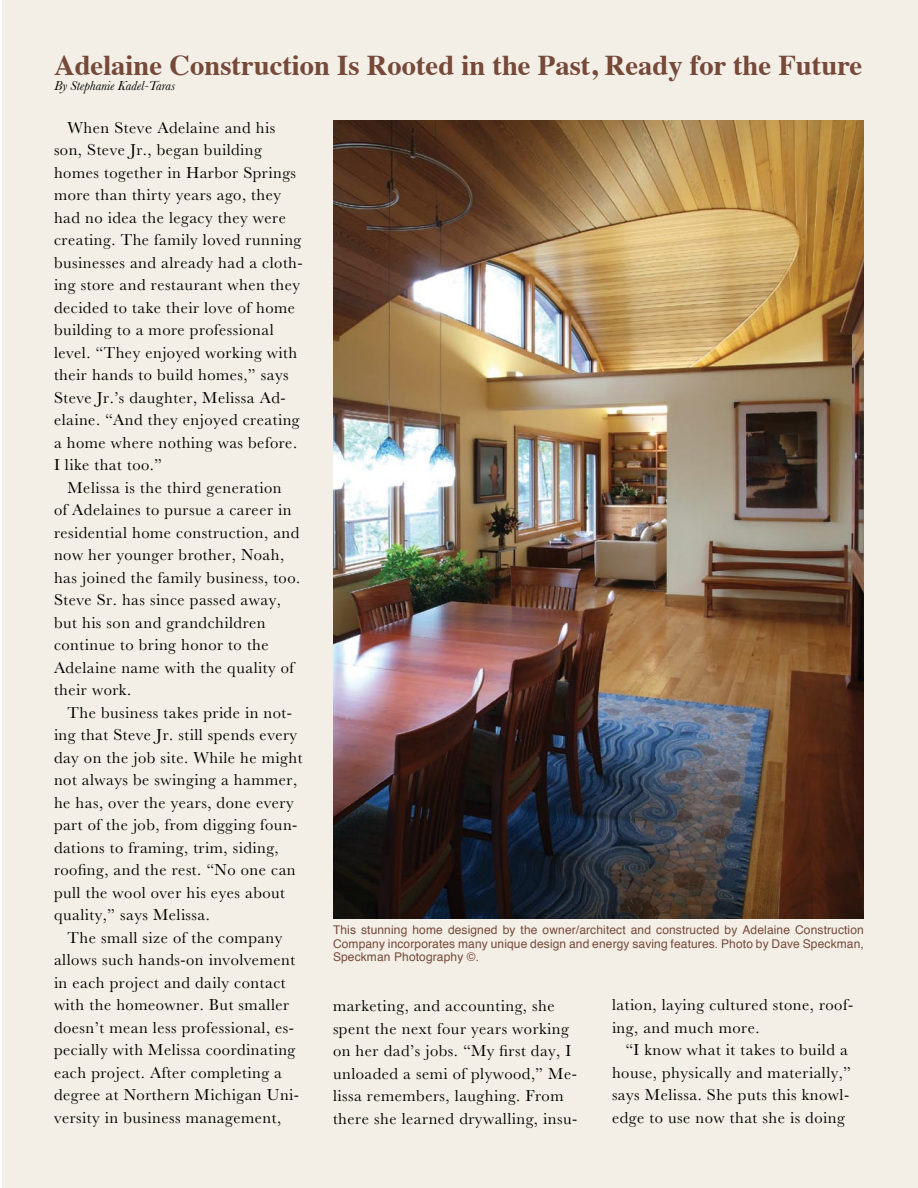
<style>
.page{position:relative;width:918px;height:1188px;background:#fff}
.page>*{position:absolute;margin:0;border:0;box-sizing:border-box;transform-origin:0 0}
.t1{font:700 28.65px "Times";color:#764939}
.t2{font:16.5px/22.5px "Baskerville";letter-spacing:.03em;color:#000}
.t3{font:italic 13.5px "Baskerville";color:#000}
.t4{font:12px/13.5px "Helvetica";letter-spacing:.01em;color:#764939;text-align:justify}
</style>
<div class="page">
<div style="left:3px;top:1px;width:914px;height:1186px;background:#f3efe6"></div>
<svg style="left:917px;top:0;width:1px;height:1188px"></svg>
<img style="left:333px;top:121px;width:531px;height:798px">
<h1 class="t1" style="left:54px;top:38px;width:810px">Adelaine Construction Is Rooted in the Past, Ready for the Future</h1>
<p class="t3" style="left:54px;top:78px;width:123px">By Stephanie Kadel-Taras</p>
<p class="t2" style="left:54px;top:116px;width:250px;text-indent:14px">When Steve Adelaine and his son, Steve Jr., began building homes together in Harbor Springs more than thirty years ago, they had no idea the legacy they were creating. The family loved running businesses and already had a cloth&shy;ing store and restaurant when they decided to take their love of home building to a more professional level. “They enjoyed working with their hands to build homes,” says<br>Steve Jr.’s daughter, Melissa Ad&shy;elaine. “And they enjoyed creating a home where nothing was before.<br>I like that too.”</p>
<p class="t2" style="left:54px;top:476px;width:248px;text-indent:14px">Melissa is the third generation<br>of Adelaines to pursue a career in residential home construction, and now her younger brother, Noah, has joined the family business, too.<br>Steve Sr. has since passed away, but his son and grandchildren continue to bring honor to the<br>Adelaine name with the quality of their work.</p>
<p class="t2" style="left:54px;top:701px;width:250px;text-indent:14px">The business takes pride in not&shy;ing that Steve Jr. still spends every day on the job site. While he might not always be swinging a hammer, he has, over the years, done every part of the job, from digging foun&shy;dations to framing, trim, siding, roofing, and the rest. “No one can pull the wool over his eyes about quality,” says Melissa.</p>
<p class="t2" style="left:54px;top:926px;width:247px;text-indent:14px">The small size of the company allows such hands-on involvement in each project and daily contact with the homeowner. But smaller doesn’t mean less professional, es&shy;pecially with Melissa coordinating each project. After completing a degree at Northern Michigan Uni&shy;versity in business management,</p>
<p class="t4" style="left:333px;top:923px;width:532px">This stunning home designed by the owner/architect and constructed by Adelaine Construction Company incorporates many unique design and energy saving features. Photo by Dave Speckman, Speckman Photography ©.</p>
<p class="t2" style="left:333px;top:995px;width:246px">marketing, and accounting, she spent the next four years working on her dad’s jobs. “My first day, I unloaded a semi of plywood,” Me&shy;lissa remembers, laughing. From there she learned drywalling, insu-</p>
<p class="t2" style="left:612px;top:994px;width:243px">lation, laying cultured stone, roof&shy;ing, and much more.</p>
<p class="t2" style="left:612px;top:1039px;width:241px;text-indent:14px">“I know what it takes to build a house, physically and materially,” says Melissa. She puts this knowl&shy;edge to use now that she is doing</p>
</div>
